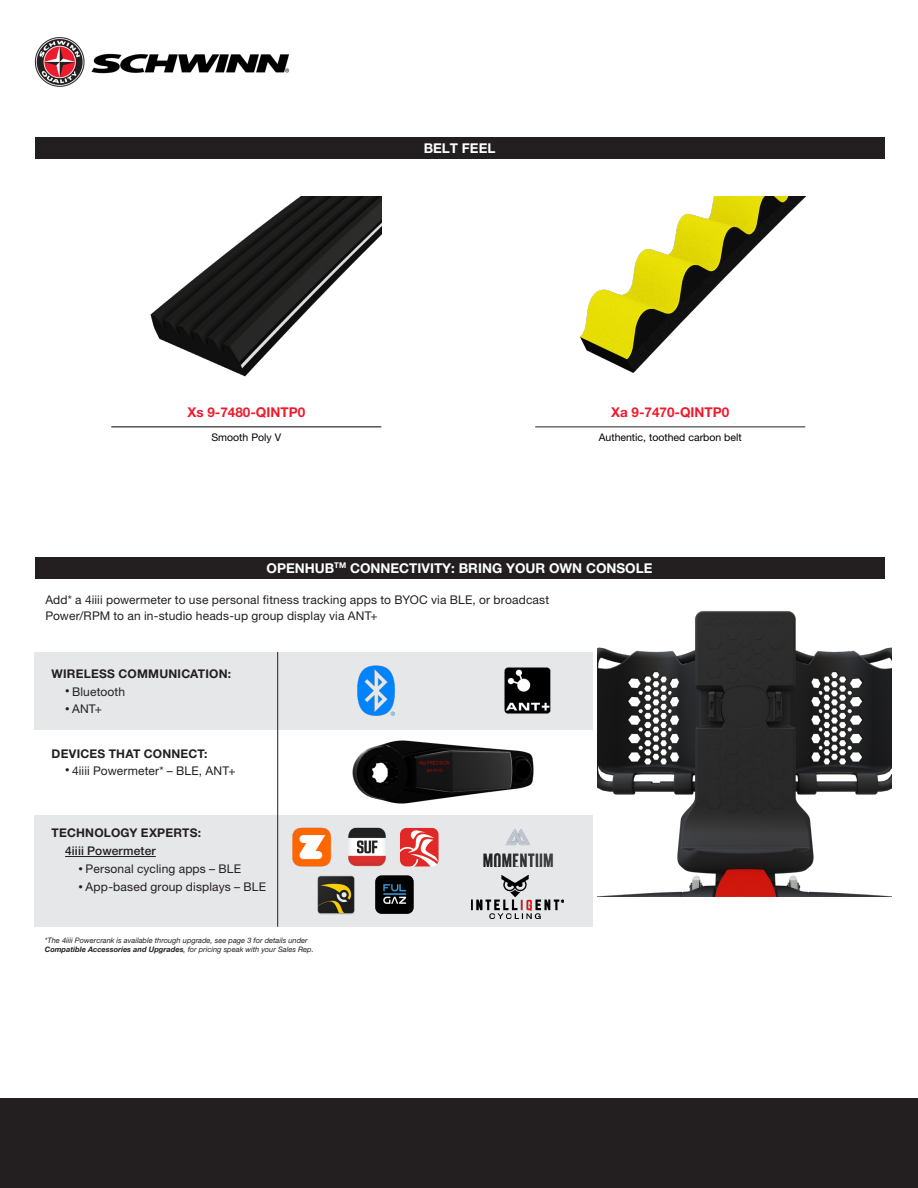
<style>
.page{position:relative;width:918px;height:1188px;background:#fff}
.page>*{position:absolute;margin:0;border:0;box-sizing:border-box;transform-origin:0 0}
.t1{font:700 13.5px "Helvetica Neue LT Pro";color:#fff}
.t2{font:700 13.5px "Helvetica Neue LT Pro";color:#ee1b2c}
.t3{font:12px "Helvetica Neue LT Pro";letter-spacing:.01em;color:#231f20}
.t4{font:700 12px "Helvetica Neue LT Pro";letter-spacing:.02em;color:#231f20}
.t5{font:500 12px "Helvetica Neue LT Pro";letter-spacing:.01em;color:#231f20}
.t6{font:10.5px "Helvetica Neue LT Pro";color:#000}
.t7{font:italic 7.5px "Helvetica Neue LT Pro";color:#231f20}
.s1{font-size:9px}
.s2{font-weight:700}
</style>
<div class="page">
<img style="left:580px;top:196px;width:225px;height:177px">
<img style="left:150px;top:196px;width:231px;height:181px">
<img style="left:34px;top:37px;width:256px;height:50px">
<hr style="left:111px;top:427px;width:270px;height:1px;background:#000">
<hr style="left:535px;top:427px;width:270px;height:1px;background:#231f20">
<div style="left:35px;top:652px;width:558px;height:77px;background:#e6e7e9"></div>
<div style="left:35px;top:815px;width:558px;height:112px;background:#e6e7e9"></div>
<div style="left:35px;top:557px;width:849px;height:22px;background:#231f20"></div>
<div style="left:35px;top:137px;width:849px;height:22px;background:#231f20"></div>
<hr style="left:65px;top:856px;width:91px;height:1px;background:#231f20">
<img style="left:357px;top:665px;width:38px;height:51px">
<img style="left:504px;top:667px;width:47px;height:47px">
<hr style="left:277px;top:652px;width:1px;height:275px;background:#231f20">
<img style="left:317px;top:875px;width:38px;height:40px">
<img style="left:375px;top:875px;width:39px;height:39px">
<img style="left:348px;top:827px;width:62px;height:40px">
<img style="left:292px;top:827px;width:39px;height:40px">
<img style="left:400px;top:828px;width:39px;height:38px">
<img style="left:472px;top:876px;width:92px;height:43px">
<img style="left:483px;top:829px;width:70px;height:38px">
<div style="left:0;top:1098px;width:918px;height:90px;background:#231f20"></div>
<img style="left:352px;top:740px;width:182px;height:64px">
<img style="left:597px;top:611px;width:295px;height:286px">
<p class="t2" style="left:187px;top:403px;width:119px">Xs 9-7480-QINTP0</p>
<p class="t6" style="left:211px;top:431px;width:71px">Smooth Poly V</p>
<p class="t1" style="left:424px;top:140px;width:73px">BELT FEEL</p>
<p class="t2" style="left:611px;top:403px;width:120px">Xa 9-7470-QINTP0</p>
<p class="t6" style="left:599px;top:431px;width:144px">Authentic, toothed carbon belt</p>
<p class="t1" style="left:267px;top:560px;width:387px">OPENHUB<sup>TM</sup> CONNECTIVITY: BRING YOUR OWN CONSOLE</p>
<p class="t3" style="left:45px;top:592px;width:505px">Add* a 4iiii powermeter to use personal fitness tracking apps to BYOC via BLE, or broadcast</p>
<p class="t3" style="left:45px;top:609px;width:334px">Power/RPM to an in-studio heads-up group display via ANT+</p>
<p class="t4" style="left:52px;top:666px;width:181px">WIRELESS COMMUNICATION:</p>
<p class="t3" style="left:65px;top:684px;width:61px"><span class="s1">•</span> Bluetooth</p>
<p class="t3" style="left:65px;top:702px;width:38px"><span class="s1">•</span> ANT+</p>
<p class="t4" style="left:52px;top:747px;width:158px">DEVICES THAT CONNECT:</p>
<p class="t3" style="left:65px;top:763px;width:172px"><span class="s1">•</span> 4iiii Powermeter* – BLE, ANT+</p>
<p class="t4" style="left:52px;top:826px;width:151px">TECHNOLOGY EXPERTS:</p>
<p class="t5" style="left:65px;top:844px;width:92px">4iiii Powermeter</p>
<p class="t3" style="left:79px;top:862px;width:164px"><span class="s1">•</span> Personal cycling apps – BLE</p>
<p class="t3" style="left:79px;top:880px;width:189px"><span class="s1">•</span> App-based group displays – BLE</p>
<p class="t7" style="left:45px;top:936px;width:264px">*The 4iiii Powercrank is available through upgrade, see page 3 for details under</p>
<p class="t7" style="left:45px;top:945px;width:271px"><span class="s2">Compatible Accessories and Upgrades</span>, for pricing speak with your Sales Rep.</p>
</div>
